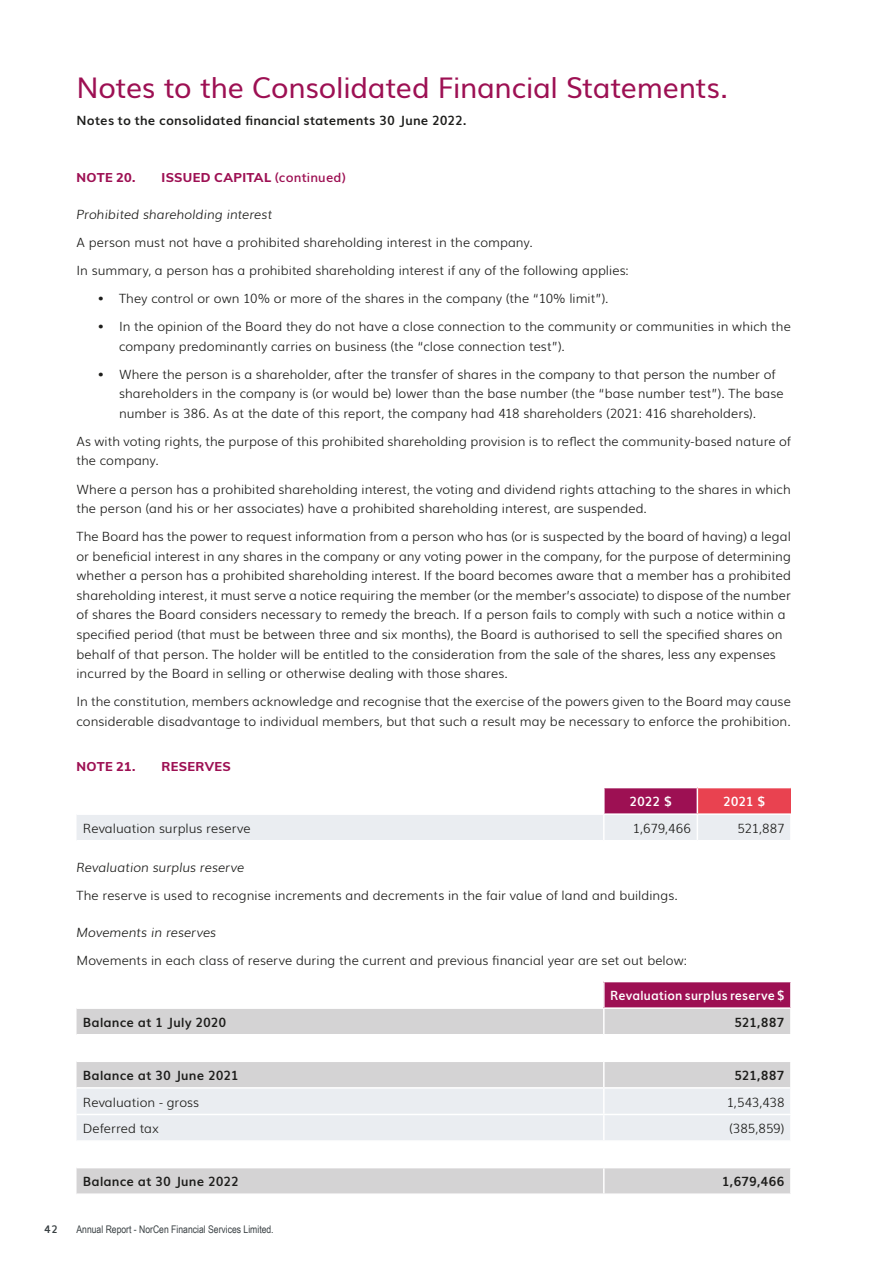
<style>
.page{position:relative;width:893px;height:1263px;background:#fff}
.page>*{position:absolute;margin:0;border:0;box-sizing:border-box;transform-origin:0 0}
.t1{font:28.5px "Muli";letter-spacing:-.01em;color:#9d1053}
.t2{font:300 12.75px/19.5px "Muli";letter-spacing:.005em;color:#1d1d1b}
.t3{font:700 12.75px "Muli";letter-spacing:.02em;color:#1d1d1b}
.t4{font:italic 300 12.75px "Muli";letter-spacing:.005em;color:#1d1d1b}
.t5{font:800 12.75px "Muli";letter-spacing:.025em;color:#9d1053}
.t6{font:700 12.75px "Muli";letter-spacing:.02em;color:#fff;scale:.95 1}
.t7{font:700 12.75px "Muli";letter-spacing:.02em;color:#fff}
.t8{font:10.5px "Arial Narrow";color:#394043}
.t9{font:700 10.5px "Muli";color:#394043}
.s1{font-weight:600}
</style>
<div class="page">
<svg style="left:77px;top:788px;width:714px;height:52px"></svg>
<div style="left:604px;top:981px;width:187px;height:27px;background:#9d1053"></div>
<svg style="left:77px;top:1009px;width:713px;height:184px;fill:#d4d3d4"></svg>
<div style="left:77px;top:1089px;width:713px;height:51px;background:#eaedf1"></div>
<hr style="left:603px;top:982px;width:2px;height:25px;background:#fff">
<hr style="left:790px;top:982px;width:2px;height:25px;background:#fff">
<hr style="left:604px;top:1007px;width:188px;height:2px;background:#fff">
<hr style="left:77px;top:1034px;width:527px;height:1px;background:#fff">
<hr style="left:604px;top:1034px;width:188px;height:1px;background:#fff">
<hr style="left:77px;top:1060px;width:527px;height:2px;background:#fff">
<hr style="left:604px;top:1060px;width:188px;height:2px;background:#fff">
<hr style="left:77px;top:1087px;width:527px;height:2px;background:#fff">
<hr style="left:604px;top:1087px;width:188px;height:2px;background:#fff">
<hr style="left:77px;top:1114px;width:527px;height:1px;background:#fff">
<hr style="left:604px;top:1114px;width:188px;height:1px;background:#fff">
<hr style="left:77px;top:1140px;width:527px;height:2px;background:#fff">
<hr style="left:604px;top:1140px;width:188px;height:2px;background:#fff">
<hr style="left:77px;top:1167px;width:527px;height:1px;background:#fff">
<hr style="left:604px;top:1167px;width:188px;height:1px;background:#fff">
<hr style="left:603px;top:1009px;width:2px;height:25px;background:#fff">
<hr style="left:603px;top:1062px;width:2px;height:25px;background:#fff">
<hr style="left:603px;top:1089px;width:2px;height:25px;background:#fff">
<hr style="left:603px;top:1115px;width:2px;height:25px;background:#fff">
<hr style="left:603px;top:1168px;width:2px;height:25px;background:#fff">
<hr style="left:604px;top:981px;width:188px;height:1px;background:#fff">
<h1 class="t1" style="left:77px;top:65px;width:653px">Notes to the Consolidated Financial Statements.</h1>
<p class="t3" style="left:77px;top:110px;width:391px">Notes to the consolidated financial statements 30 June 2022.</p>
<p class="t5" style="left:77px;top:168px;width:60px">NOTE 20.</p>
<p class="t5" style="left:162px;top:168px;width:186px">ISSUED CAPITAL <span class="s1">(continued)</span></p>
<p class="t4" style="left:77px;top:204px;width:197px">Prohibited shareholding interest</p>
<p class="t2" style="left:77px;top:232px;width:458px">A person must not have a prohibited shareholding interest in the company.</p>
<p class="t2" style="left:77px;top:260px;width:554px">In summary, a person has a prohibited shareholding interest if any of the following applies:</p>
<p class="t2" style="left:98px;top:288px;width:512px">• They control or own 10% or more of the shares in the company (the “10% limit”).</p>
<p class="t2" style="left:119px;top:316px;width:673px;text-indent:-21px">• In the opinion of the Board they do not have a close connection to the community or communities in which the company predominantly carries on business (the “close connection test”).</p>
<p class="t2" style="left:119px;top:363px;width:666px;text-indent:-21px">• Where the person is a shareholder, after the transfer of shares in the company to that person the number of shareholders in the company is (or would be) lower than the base number (the “base number test”). The base number is 386. As at the date of this report, the company had 418 shareholders (2021: 416 shareholders).</p>
<p class="t2" style="left:77px;top:431px;width:716px">As with voting rights, the purpose of this prohibited shareholding provision is to reflect the community-based nature of the company.</p>
<p class="t2" style="left:77px;top:478px;width:716px">Where a person has a prohibited shareholding interest, the voting and dividend rights attaching to the shares in which the person (and his or her associates) have a prohibited shareholding interest, are suspended.</p>
<p class="t2" style="left:77px;top:526px;width:716px">The Board has the power to request information from a person who has (or is suspected by the board of having) a legal or beneficial interest in any shares in the company or any voting power in the company, for the purpose of determining whether a person has a prohibited shareholding interest. If the board becomes aware that a member has a prohibited shareholding interest, it must serve a notice requiring the member (or the member’s associate) to dispose of the number of shares the Board considers necessary to remedy the breach. If a person fails to comply with such a notice within a specified period (that must be between three and six months), the Board is authorised to sell the specified shares on behalf of that person. The holder will be entitled to the consideration from the sale of the shares, less any expenses incurred by the Board in selling or otherwise dealing with those shares.</p>
<p class="t2" style="left:77px;top:691px;width:716px">In the constitution, members acknowledge and recognise that the exercise of the powers given to the Board may cause considerable disadvantage to individual members, but that such a result may be necessary to enforce the prohibition.</p>
<p class="t5" style="left:77px;top:757px;width:61px">NOTE 21.</p>
<p class="t5" style="left:162px;top:757px;width:71px">RESERVES</p>
<p class="t7" style="left:629px;top:791px;width:44px">2022 $</p>
<p class="t7" style="left:723px;top:791px;width:44px">2021 $</p>
<p class="t2" style="left:83px;top:818px;width:169px">Revaluation surplus reserve</p>
<p class="t2" style="left:633px;top:818px;width:60px">1,679,466</p>
<p class="t2" style="left:737px;top:818px;width:49px">521,887</p>
<p class="t4" style="left:77px;top:857px;width:169px">Revaluation surplus reserve</p>
<p class="t2" style="left:77px;top:885px;width:603px">The reserve is used to recognise increments and decrements in the fair value of land and buildings.</p>
<p class="t4" style="left:77px;top:922px;width:141px">Movements in reserves</p>
<p class="t2" style="left:77px;top:949px;width:612px">Movements in each class of reserve during the current and previous financial year are set out below:</p>
<p class="t6" style="left:610px;top:985px;width:185px">Revaluation surplus reserve $</p>
<p class="t3" style="left:83px;top:1012px;width:145px">Balance at 1 July 2020</p>
<p class="t3" style="left:734px;top:1012px;width:52px">521,887</p>
<p class="t3" style="left:83px;top:1065px;width:157px">Balance at 30 June 2021</p>
<p class="t3" style="left:734px;top:1065px;width:52px">521,887</p>
<p class="t2" style="left:83px;top:1091px;width:118px">Revaluation - gross</p>
<p class="t2" style="left:727px;top:1091px;width:59px">1,543,438</p>
<p class="t2" style="left:83px;top:1118px;width:78px">Deferred tax</p>
<p class="t2" style="left:729px;top:1118px;width:57px">(385,859)</p>
<p class="t3" style="left:83px;top:1171px;width:158px">Balance at 30 June 2022</p>
<p class="t3" style="left:722px;top:1171px;width:64px">1,679,466</p>
<p class="t9" style="left:44px;top:1221px;width:15px">42</p>
<p class="t8" style="left:77px;top:1222px;width:199px">Annual Report - NorCen Financial Services Limited.</p>
</div>
